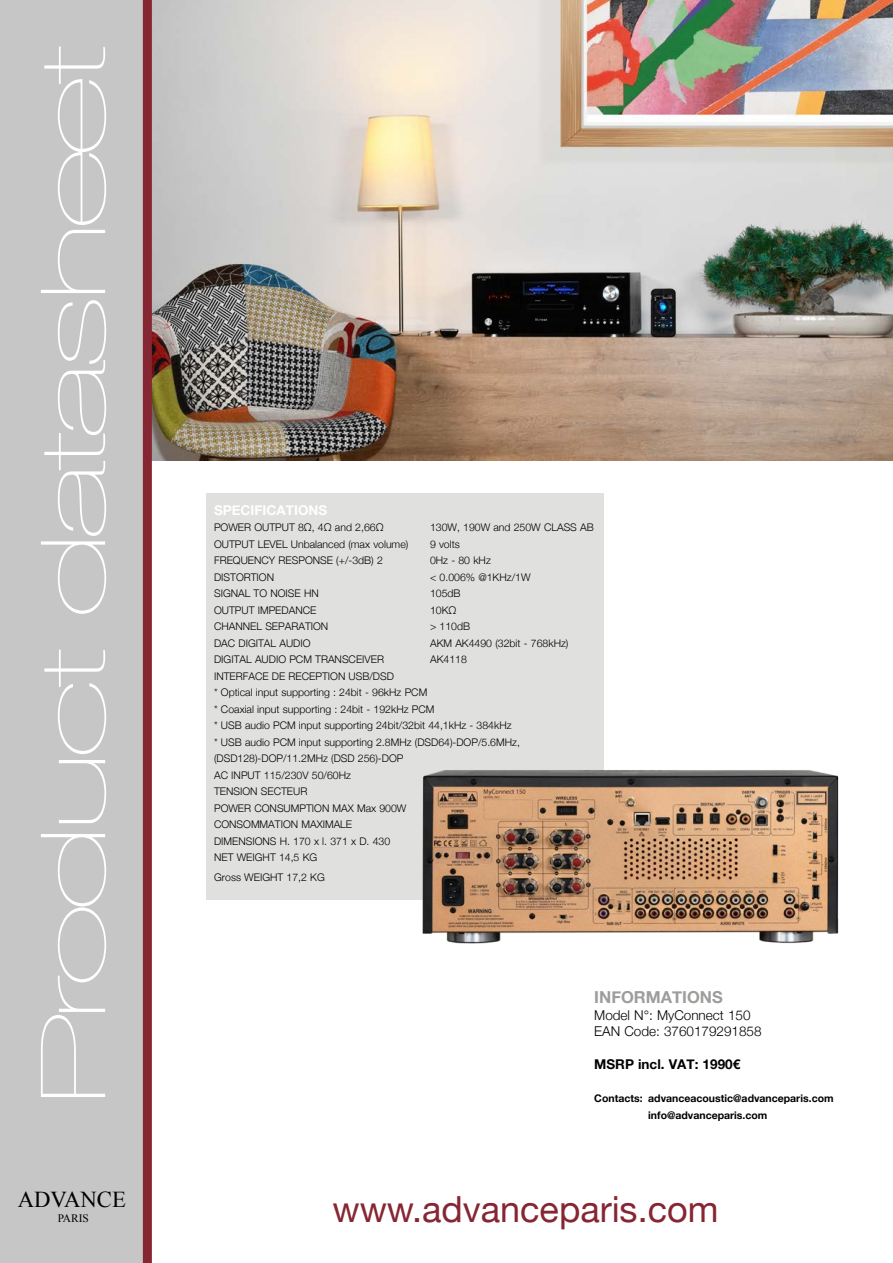
<style>
.page{position:relative;width:893px;height:1263px;background:#fff}
.page>*{position:absolute;margin:0;border:0;box-sizing:border-box;transform-origin:0 0}
.t1{font:200 90px "Helvetica Neue";letter-spacing:-.05em;color:#fff;scale:1.8 1}
.t2{font:36px "Helvetica Neue";color:#862633}
.t3{font:22.8px "Times New Roman";color:#000}
.t4{font:700 16.5px "Helvetica Neue";color:#9d9d9c}
.t5{font:300 13.5px/16.5px "Helvetica Neue";color:#000}
.t6{font:700 13.5px "Helvetica Neue";color:#000}
.t7{font:700 13.5px "Helvetica Neue";color:#fff}
.t8{font:11.4px "Times New Roman";color:#000}
.t9{font:300 10.5px/16.5px "Helvetica Neue";color:#000}
.t10{font:700 10.5px/16.5px "Helvetica Neue";color:#000}
</style>
<div class="page">
<div style="left:0;top:0;width:145px;height:1263px;background:#c6c6c6"></div>
<div style="left:207px;top:493px;width:397px;height:407px;background:#e0e0df"></div>
<img style="left:152px;top:0;width:741px;height:461px">
<div style="left:143px;top:0;width:9px;height:1263px;background:#862633"></div>
<img style="left:422px;top:770px;width:417px;height:174px">
<h1 class="t1" style="left:3px;top:1106px;width:591px;rotate:-90deg">Product datasheet</h1>
<h3 class="t3" style="left:18px;top:1184px;width:110px">ADVANCE</h3>
<p class="t8" style="left:58px;top:1211px;width:33px">PARIS</p>
<p class="t7" style="left:214px;top:499px;width:115px">SPECIFICATIONS</p>
<p class="t9" style="left:214px;top:519px;width:171px">POWER OUTPUT 8Ω, 4Ω and 2,66Ω</p>
<p class="t9" style="left:430px;top:519px;width:165px">130W, 190W and 250W CLASS AB</p>
<p class="t9" style="left:214px;top:535px;width:196px">OUTPUT LEVEL Unbalanced (max volume)</p>
<p class="t9" style="left:430px;top:535px;width:31px">9 volts</p>
<p class="t9" style="left:214px;top:552px;width:170px">FREQUENCY RESPONSE (+/-3dB) 2</p>
<p class="t9" style="left:430px;top:552px;width:62px">0Hz - 80 kHz</p>
<p class="t9" style="left:214px;top:568px;width:62px">DISTORTION</p>
<p class="t9" style="left:430px;top:568px;width:102px">&lt; 0.006% @1KHz/1W</p>
<p class="t9" style="left:214px;top:585px;width:106px">SIGNAL TO NOISE HN</p>
<p class="t9" style="left:430px;top:585px;width:32px">105dB</p>
<p class="t9" style="left:214px;top:601px;width:104px">OUTPUT IMPEDANCE</p>
<p class="t9" style="left:430px;top:601px;width:28px">10KΩ</p>
<p class="t9" style="left:214px;top:618px;width:116px">CHANNEL SEPARATION</p>
<p class="t9" style="left:430px;top:618px;width:42px">&gt; 110dB</p>
<p class="t9" style="left:214px;top:634px;width:98px">DAC DIGITAL AUDIO</p>
<p class="t9" style="left:430px;top:634px;width:140px">AKM AK4490 (32bit - 768kHz)</p>
<p class="t9" style="left:214px;top:651px;width:171px">DIGITAL AUDIO PCM TRANSCEIVER</p>
<p class="t9" style="left:430px;top:651px;width:38px">AK4118</p>
<p class="t9" style="left:214px;top:667px;width:307px">INTERFACE DE RECEPTION USB/DSD<br>* Optical input supporting : 24bit - 96kHz PCM<br>* Coaxial input supporting : 24bit - 192kHz PCM<br>* USB audio PCM input supporting 24bit/32bit 44,1kHz - 384kHz<br>* USB audio PCM input supporting 2.8MHz (DSD64)-DOP/5.6MHz, (DSD128)-DOP/11.2MHz (DSD 256)-DOP<br>AC INPUT 115/230V 50/60Hz<br>TENSION SECTEUR<br>POWER CONSUMPTION MAX Max 900W<br>CONSOMMATION MAXIMALE<br>DIMENSIONS H. 170 x l. 371 x D. 430<br>NET WEIGHT 14,5 KG</p>
<p class="t9" style="left:214px;top:868px;width:112px">Gross WEIGHT 17,2 KG</p>
<h3 class="t4" style="left:594px;top:984px;width:130px">INFORMATIONS</h3>
<p class="t5" style="left:594px;top:1005px;width:169px">Model N°: MyConnect 150<br>EAN Code: 3760179291858</p>
<p class="t6" style="left:594px;top:1053px;width:147px">MSRP incl. VAT: 1990€</p>
<p class="t10" style="left:648px;top:1090px;width:187px;text-indent:-54px">Contacts: advanceacoustic@advanceparis.com info@advanceparis.com</p>
<h2 class="t2" style="left:332px;top:1183px;width:387px">www.advanceparis.com</h2>
</div>
